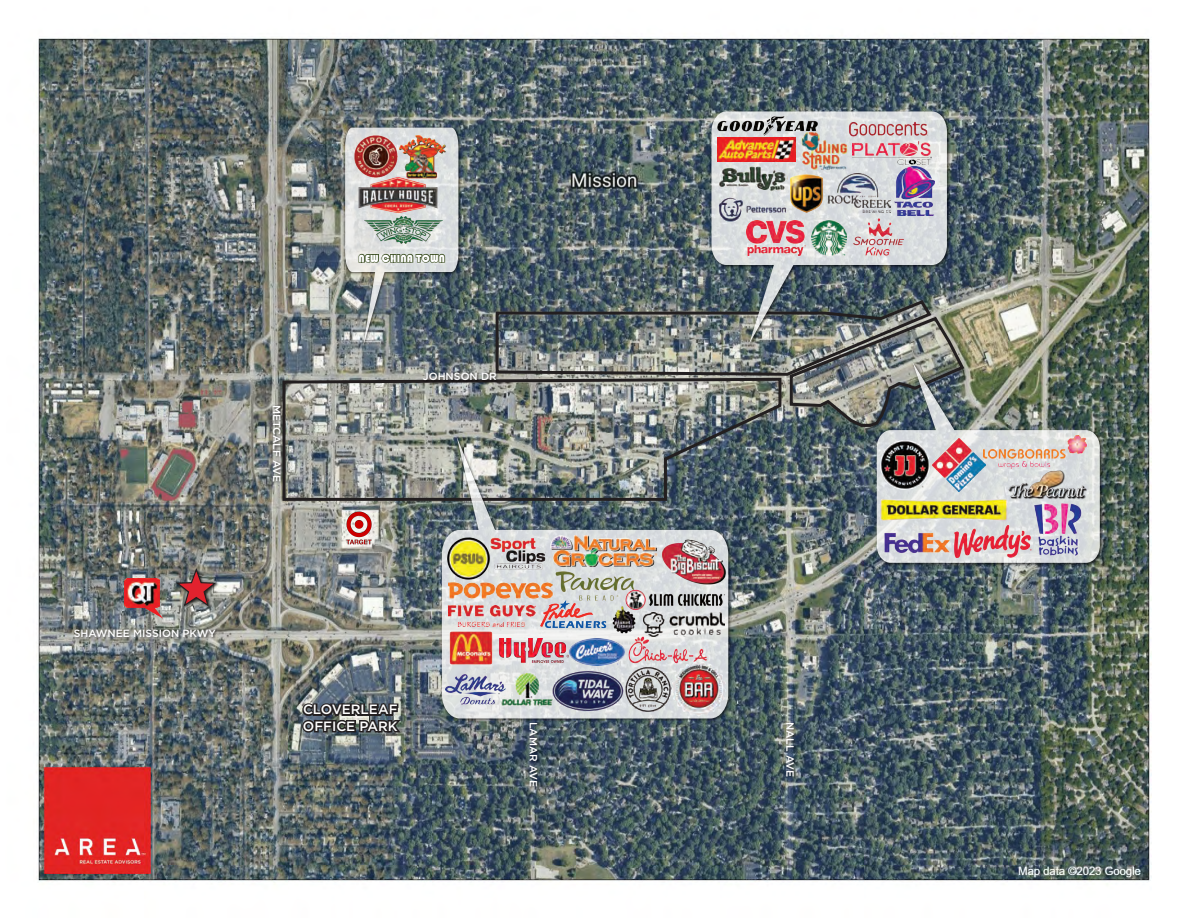
<style>
.page{position:relative;width:1188px;height:918px;background:#fff}
.page>*{position:absolute;margin:0;border:0;box-sizing:border-box;transform-origin:0 0}
.t1{font:500 13.5px/16.5px "Gotham";color:#fff}
.t2{font:500 10.5px "Gotham";color:#fff}
.t3{font:10.5px "Bauhaus 93";letter-spacing:.02em;color:#fff}
</style>
<div class="page">
<img style="left:38px;top:38px;width:1114px;height:847px">
<img style="left:71px;top:626px;width:195px;height:18px">
<img style="left:525px;top:723px;width:18px;height:68px">
<img style="left:781px;top:719px;width:19px;height:62px">
<svg style="left:301px;top:699px;width:103px;height:36px;background:#484b4d"></svg>
<img style="left:174px;top:566px;width:47px;height:45px">
<svg style="left:175px;top:568px;width:43px;height:40px;background:#8d6362"></svg>
<img style="left:345px;top:510px;width:28px;height:37px">
<img style="left:281px;top:376px;width:502px;height:126px">
<img style="left:440px;top:435px;width:293px;height:288px">
<img style="left:442px;top:437px;width:286px;height:281px">
<img style="left:623px;top:635px;width:88px;height:30px">
<img style="left:643px;top:613px;width:81px;height:23px">
<img style="left:570px;top:638px;width:55px;height:27px">
<img style="left:625px;top:665px;width:41px;height:47px">
<img style="left:483px;top:518px;width:69px;height:38px">
<img style="left:553px;top:568px;width:83px;height:41px">
<img style="left:447px;top:537px;width:43px;height:43px">
<img style="left:661px;top:530px;width:65px;height:57px">
<img style="left:537px;top:578px;width:71px;height:71px">
<img style="left:449px;top:556px;width:103px;height:68px">
<img style="left:549px;top:534px;width:109px;height:34px">
<img style="left:449px;top:605px;width:87px;height:21px">
<img style="left:446px;top:631px;width:50px;height:31px">
<img style="left:610px;top:605px;width:27px;height:29px">
<img style="left:505px;top:669px;width:58px;height:40px">
<img style="left:624px;top:587px;width:103px;height:25px">
<img style="left:546px;top:670px;width:83px;height:42px">
<img style="left:666px;top:656px;width:66px;height:66px">
<img style="left:446px;top:662px;width:59px;height:59px">
<img style="left:874px;top:360px;width:230px;height:207px">
<img style="left:877px;top:362px;width:223px;height:201px">
<img style="left:884px;top:524px;width:66px;height:38px">
<img style="left:933px;top:439px;width:52px;height:53px">
<img style="left:1006px;top:500px;width:104px;height:59px">
<img style="left:984px;top:435px;width:103px;height:33px">
<img style="left:1007px;top:468px;width:81px;height:36px">
<img style="left:880px;top:441px;width:49px;height:49px">
<img style="left:881px;top:498px;width:126px;height:23px">
<img style="left:954px;top:526px;width:79px;height:32px">
<img style="left:343px;top:125px;width:120px;height:226px">
<img style="left:345px;top:128px;width:113px;height:218px">
<img style="left:494px;top:298px;width:472px;height:130px">
<img style="left:268px;top:402px;width:19px;height:84px">
<img style="left:420px;top:369px;width:195px;height:19px">
<img style="left:709px;top:109px;width:243px;height:239px">
<img style="left:711px;top:111px;width:236px;height:233px">
<img style="left:853px;top:218px;width:51px;height:38px">
<img style="left:812px;top:221px;width:34px;height:34px">
<img style="left:857px;top:143px;width:74px;height:21px">
<img style="left:895px;top:167px;width:39px;height:49px">
<img style="left:746px;top:221px;width:60px;height:34px">
<img style="left:844px;top:114px;width:88px;height:29px">
<img style="left:718px;top:197px;width:87px;height:25px">
<img style="left:828px;top:174px;width:63px;height:39px">
<img style="left:792px;top:118px;width:65px;height:66px">
<img style="left:718px;top:166px;width:69px;height:27px">
<img style="left:790px;top:173px;width:34px;height:40px">
<img style="left:718px;top:138px;width:78px;height:23px">
<img style="left:718px;top:117px;width:99px;height:18px">
<svg style="left:144px;top:607px;width:19px;height:12px"></svg>
<img style="left:124px;top:578px;width:36px;height:29px">
<img style="left:496px;top:639px;width:73px;height:23px">
<p class="t2" style="left:284px;top:405px;width:79px;rotate:90deg">METCALF AVE</p>
<p class="t3" style="left:359px;top:252px;width:88px">NEW CHINA TOWN</p>
<p class="t2" style="left:423px;top:370px;width:75px">JOHNSON DR</p>
<p class="t2" style="left:74px;top:626px;width:144px">SHAWNEE MISSION PKWY</p>
<p class="t1" style="left:303px;top:701px;width:96px">CLOVERLEAF<br>OFFICE PARK</p>
<p class="t2" style="left:540px;top:722px;width:67px;rotate:90deg">LAMAR AVE</p>
<p class="t2" style="left:797px;top:722px;width:56px;rotate:90deg">NALL AVE</p>
</div>
